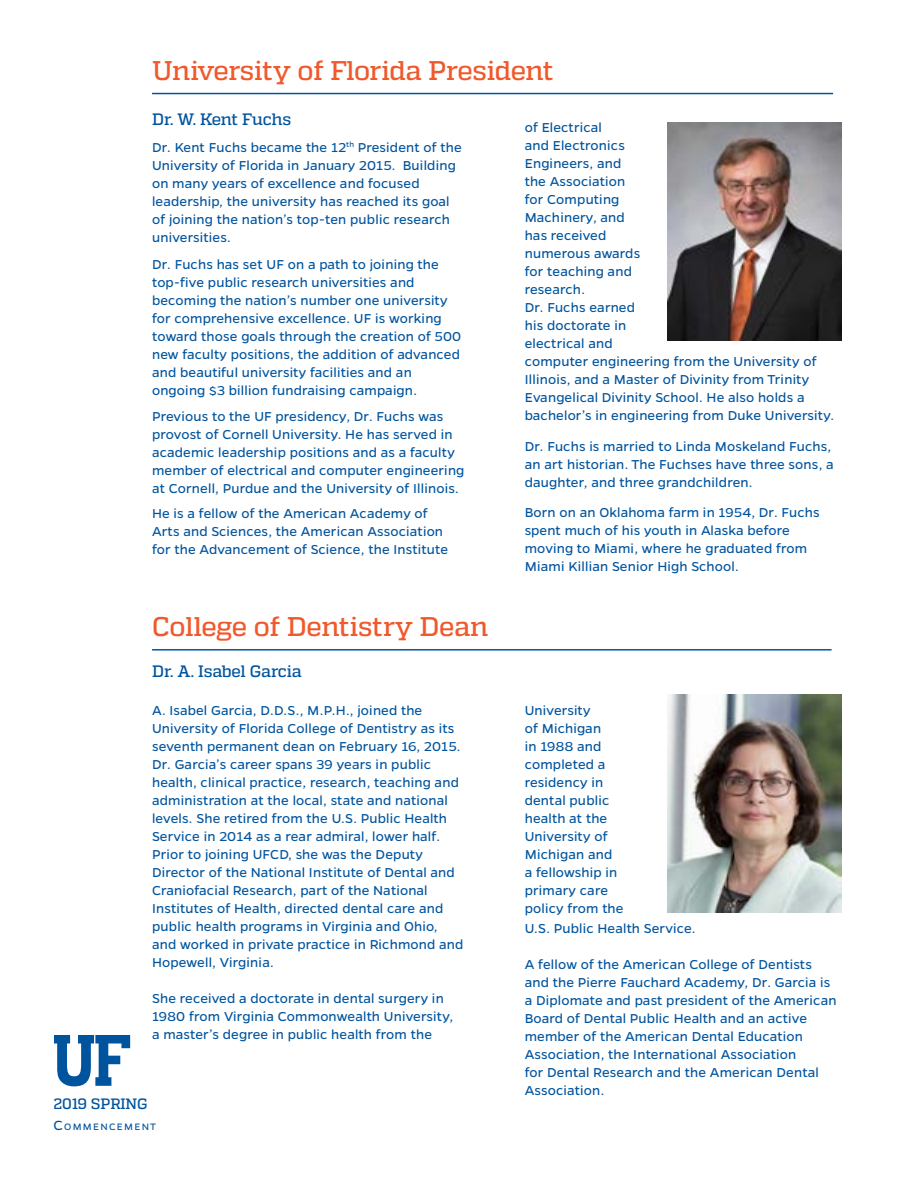
<style>
.page{position:relative;width:918px;height:1188px;background:#fff}
.page>*{position:absolute;margin:0;border:0;box-sizing:border-box;transform-origin:0 0}
.t1{font:500 27px "Quadon";letter-spacing:-.015em;color:#f0592b}
.t2{font:500 16.5px "Quadon";letter-spacing:-.015em;color:#00549e}
.t3{font:500 15px "Quadon";letter-spacing:-.005em;color:#00549e}
.t4{font:14.7px/18px "Gentona";letter-spacing:.01em;color:#00549e}
.t5{font:10.5px "Gentona";letter-spacing:.115em;color:#00549e}
.s1{font-size:15px}
</style>
<div class="page">
<svg style="left:54px;top:1035px;width:76px;height:51px"></svg>
<hr style="left:152px;top:93px;width:681px;height:1px;background:#00549e">
<img style="left:667px;top:123px;width:174px;height:218px">
<hr style="left:152px;top:649px;width:680px;height:2px;background:#00549e">
<img style="left:667px;top:694px;width:174px;height:219px">
<h1 class="t1" style="left:152px;top:55px;width:403px">University of Florida President</h1>
<p class="t2" style="left:152px;top:110px;width:141px">Dr. W. Kent Fuchs</p>
<p class="t4" style="left:152px;top:138px;width:311px">Dr. Kent Fuchs became the 12<sup>th</sup> President of the University of Florida in January 2015. Building on many years of excellence and focused leadership, the university has reached its goal of joining the nation’s top-ten public research universities.</p>
<p class="t4" style="left:152px;top:255px;width:311px">Dr. Fuchs has set UF on a path to joining the top-five public research universities and becoming the nation’s number one university for comprehensive excellence. UF is working toward those goals through the creation of 500 new faculty positions, the addition of advanced and beautiful university facilities and an ongoing $3 billion fundraising campaign.</p>
<p class="t4" style="left:152px;top:407px;width:314px">Previous to the UF presidency, Dr. Fuchs was provost of Cornell University. He has served in academic leadership positions and as a faculty member of electrical and computer engineering at Cornell, Purdue and the University of Illinois.</p>
<p class="t4" style="left:152px;top:504px;width:298px">He is a fellow of the American Academy of<br>Arts and Sciences, the American Association for the Advancement of Science, the Institute</p>
<p class="t4" style="left:525px;top:118px;width:311px">of Electrical<br>and Electronics<br>Engineers, and<br>the Association<br>for Computing<br>Machinery, and<br>has received<br>numerous awards<br>for teaching and<br>research.<br>Dr. Fuchs earned<br>his doctorate in<br>electrical and<br>computer engineering from the University of<br>Illinois, and a Master of Divinity from Trinity<br>Evangelical Divinity School. He also holds a bachelor’s in engineering from Duke University.</p>
<p class="t4" style="left:525px;top:438px;width:311px">Dr. Fuchs is married to Linda Moskeland Fuchs, an art historian. The Fuchses have three sons, a daughter, and three grandchildren.</p>
<p class="t4" style="left:525px;top:504px;width:297px">Born on an Oklahoma farm in 1954, Dr. Fuchs spent much of his youth in Alaska before moving to Miami, where he graduated from Miami Killian Senior High School.</p>
<h1 class="t1" style="left:152px;top:611px;width:338px">College of Dentistry Dean</h1>
<p class="t2" style="left:152px;top:662px;width:151px">Dr. A. Isabel Garcia</p>
<p class="t4" style="left:152px;top:702px;width:313px">A. Isabel Garcia, D.D.S., M.P.H., joined the University of Florida College of Dentistry as its seventh permanent dean on February 16, 2015.<br>Dr. Garcia’s career spans 39 years in public health, clinical practice, research, teaching and administration at the local, state and national levels. She retired from the U.S. Public Health Service in 2014 as a rear admiral, lower half.<br>Prior to joining UFCD, she was the Deputy Director of the National Institute of Dental and Craniofacial Research, part of the National Institutes of Health, directed dental care and public health programs in Virginia and Ohio, and worked in private practice in Richmond and Hopewell, Virginia.</p>
<p class="t4" style="left:152px;top:990px;width:303px">She received a doctorate in dental surgery in<br>1980 from Virginia Commonwealth University, a master’s degree in public health from the</p>
<p class="t3" style="left:53px;top:1095px;width:96px">2019 SPRING</p>
<p class="t5" style="left:53px;top:1121px;width:104px"><span class="s1">C</span>ommencement</p>
<p class="t4" style="left:525px;top:702px;width:172px">University<br>of Michigan<br>in 1988 and<br>completed a<br>residency in<br>dental public<br>health at the<br>University of<br>Michigan and<br>a fellowship in<br>primary care<br>policy from the<br>U.S. Public Health Service.</p>
<p class="t4" style="left:525px;top:955px;width:313px">A fellow of the American College of Dentists and the Pierre Fauchard Academy, Dr. Garcia is a Diplomate and past president of the American Board of Dental Public Health and an active member of the American Dental Education Association, the International Association<br>for Dental Research and the American Dental Association.</p>
</div>
